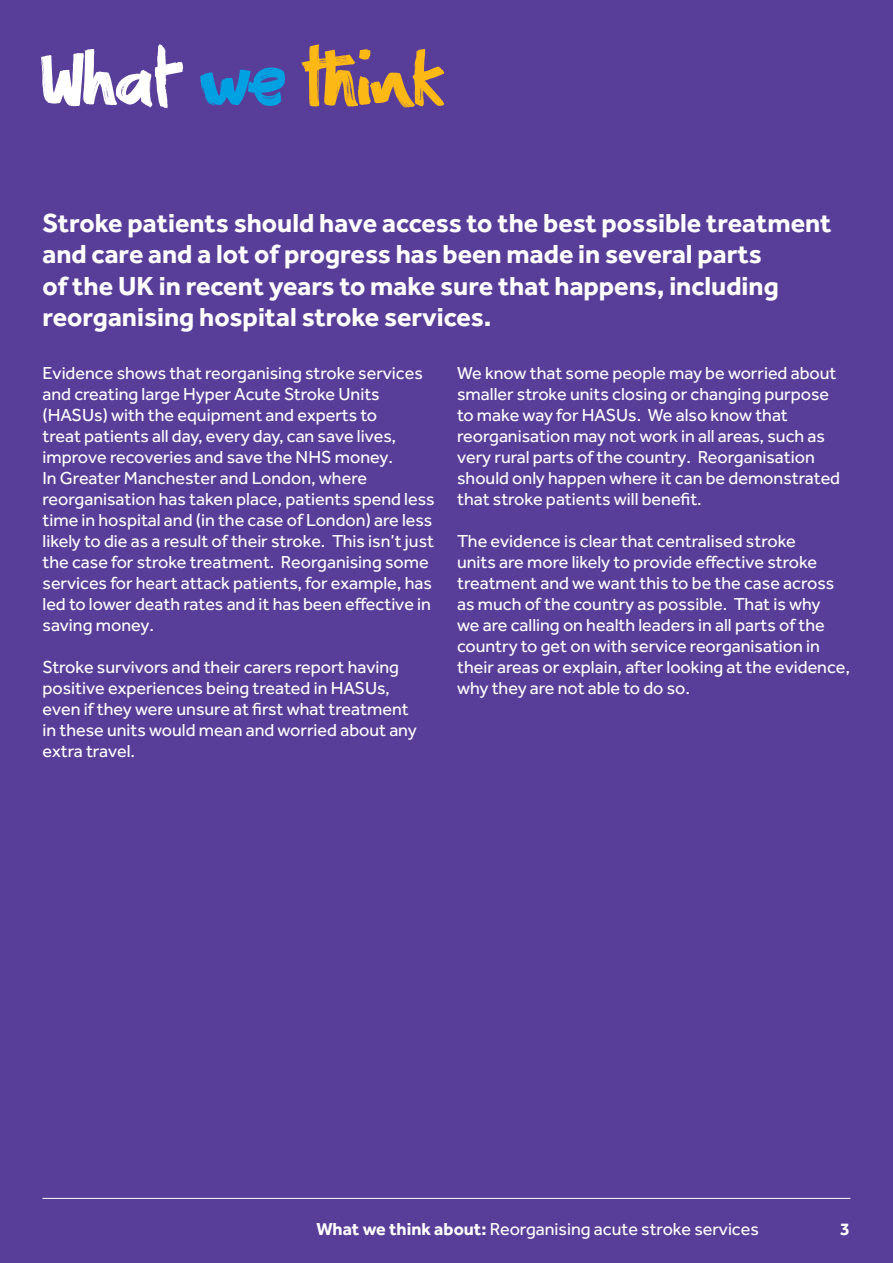
<style>
.page{position:relative;width:893px;height:1263px;background:#593e99}
.page>*{position:absolute;margin:0;border:0;box-sizing:border-box;transform-origin:0 0}
.t1{font:72px "Action";color:#fcb814}
.t2{font:700 27px/31.5px "Effra";color:#fff}
.t3{font:18px/21px "Effra";color:#fff}
.t4{font:700 18px "Effra";color:#fff}
.s1{color:#fff}
.s2{color:#00a1e3}
.s3{font-weight:700}
</style>
<div class="page">
<hr style="left:43px;top:1198px;width:807px;height:1px;background:#fff">
<h1 class="t1" style="left:43px;top:25px;width:401px"><span class="s1">What</span> <span class="s2">we</span> think</h1>
<h2 class="t2" style="left:43px;top:206px;width:790px">Stroke patients should have access to the best possible treatment and care and a lot of progress has been made in several parts<br>of the UK in recent years to make sure that happens, including reorganising hospital stroke services.</h2>
<p class="t3" style="left:43px;top:362px;width:394px">Evidence shows that reorganising stroke services and creating large Hyper Acute Stroke Units (HASUs) with the equipment and experts to<br>treat patients all day, every day, can save lives, improve recoveries and save the NHS money.<br>In Greater Manchester and London, where reorganisation has taken place, patients spend less time in hospital and (in the case of London) are less likely to die as a result of their stroke. This isn’t just the case for stroke treatment. Reorganising some services for heart attack patients, for example, has led to lower death rates and it has been effective in saving money.</p>
<p class="t3" style="left:43px;top:656px;width:376px">Stroke survivors and their carers report having positive experiences being treated in HASUs, even if they were unsure at first what treatment in these units would mean and worried about any extra travel.</p>
<p class="t3" style="left:457px;top:362px;width:385px">We know that some people may be worried about smaller stroke units closing or changing purpose to make way for HASUs. We also know that reorganisation may not work in all areas, such as very rural parts of the country. Reorganisation should only happen where it can be demonstrated that stroke patients will benefit.</p>
<p class="t3" style="left:457px;top:530px;width:394px">The evidence is clear that centralised stroke<br>units are more likely to provide effective stroke treatment and we want this to be the case across as much of the country as possible. That is why<br>we are calling on health leaders in all parts of the country to get on with service reorganisation in their areas or explain, after looking at the evidence, why they are not able to do so.</p>
<p class="t3" style="left:316px;top:1218px;width:444px"><span class="s3">What we think about:</span> Reorganising acute stroke services</p>
<p class="t4" style="left:840px;top:1218px;width:11px">3</p>
</div>
